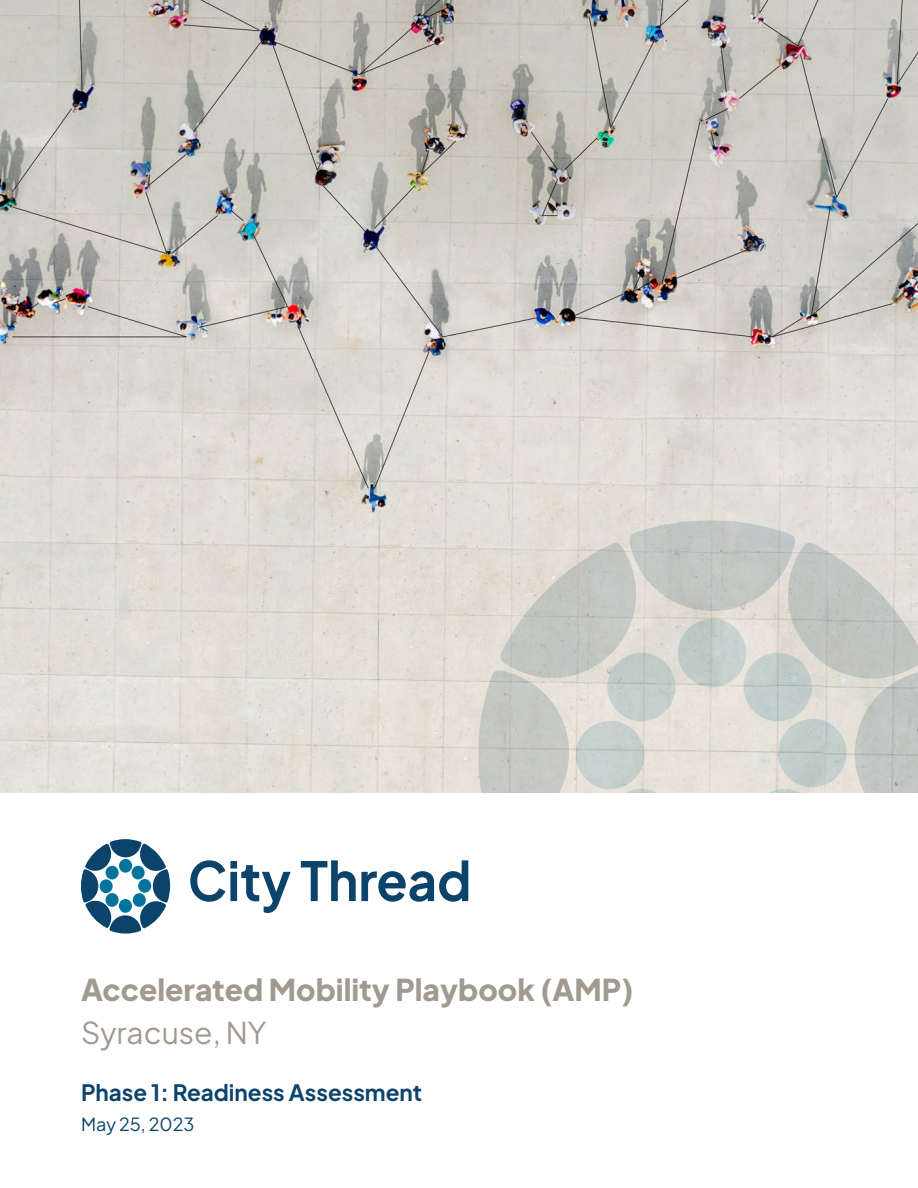
<style>
.page{position:relative;width:918px;height:1188px;background:#fff}
.page>*{position:absolute;margin:0;border:0;box-sizing:border-box;transform-origin:0 0}
.t1{font:800 30px "Plus Jakarta Sans";color:#a19a90}
.t2{font:30px "Plus Jakarta Sans";color:#a19a90}
.t3{font:700 22.5px "Plus Jakarta Sans";color:#0c436a}
.t4{font:18px "Plus Jakarta Sans";color:#0c436a}
</style>
<div class="page">
<img style="left:0;top:0;width:918px;height:793px">
<svg style="left:81px;top:839px;width:89px;height:95px"></svg>
<svg style="left:190px;top:860px;width:101px;height:53px"></svg>
<svg style="left:301px;top:860px;width:167px;height:42px"></svg>
<svg style="left:478px;top:520px;width:440px;height:273px;background:#d0d1cc"></svg>
<p class="t1" style="left:81px;top:962px;width:554px">Accelerated Mobility Playbook (AMP)</p>
<p class="t2" style="left:81px;top:1009px;width:187px">Syracuse, NY</p>
<p class="t3" style="left:81px;top:1072px;width:343px">Phase 1: Readiness Assessment</p>
<p class="t4" style="left:81px;top:1109px;width:115px">May 25, 2023</p>
</div>
